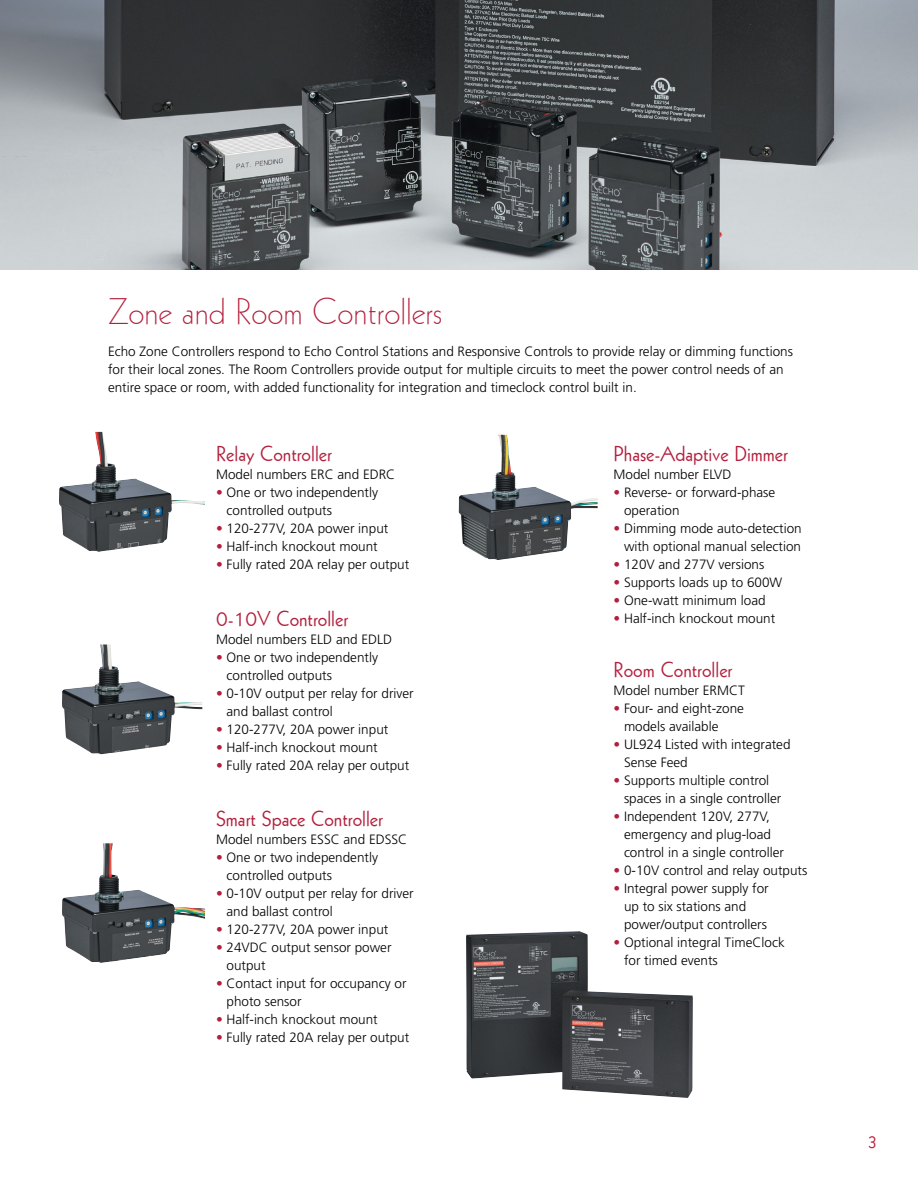
<style>
.page{position:relative;width:918px;height:1188px;background:#fff}
.page>*{position:absolute;margin:0;border:0;box-sizing:border-box;transform-origin:0 0}
.t1{font:36px "Geometric 231 BT Light C";color:#b31f3c}
.t2{font:21px "Geometric 231 BT Roman C";color:#b31f3c}
.t3{font:18px "Geometric 231 BT Roman C";color:#b31f3c}
.t4{font:300 13.5px/18px "Frutiger LT Pro";color:#000}
.s1{color:#b31f3c}
</style>
<div class="page">
<img style="left:0;top:0;width:918px;height:270px">
<img style="left:466px;top:931px;width:227px;height:167px">
<img style="left:59px;top:432px;width:146px;height:120px">
<img style="left:62px;top:644px;width:140px;height:110px">
<img style="left:62px;top:843px;width:143px;height:120px">
<img style="left:459px;top:435px;width:139px;height:125px">
<h1 class="t1" style="left:108px;top:289px;width:336px">Zone and Room Controllers</h1>
<p class="t4" style="left:108px;top:342px;width:686px">Echo Zone Controllers respond to Echo Control Stations and Responsive Controls to provide relay or dimming functions for their local zones. The Room Controllers provide output for multiple circuits to meet the power control needs of an entire space or room, with added functionality for integration and timeclock control built in.</p>
<h2 class="t2" style="left:216px;top:440px;width:117px">Relay Controller</h2>
<p class="t4" style="left:216px;top:466px;width:181px">Model numbers ERC and EDRC</p>
<p class="t4" style="left:227px;top:484px;width:153px;text-indent:-11px"><span class="s1">•</span> One or two independently controlled outputs</p>
<p class="t4" style="left:216px;top:520px;width:174px"><span class="s1">•</span> 120-277V, 20A power input</p>
<p class="t4" style="left:216px;top:538px;width:163px"><span class="s1">•</span> Half-inch knockout mount</p>
<p class="t4" style="left:216px;top:556px;width:195px"><span class="s1">•</span> Fully rated 20A relay per output</p>
<h2 class="t2" style="left:216px;top:605px;width:134px">0-10V Controller</h2>
<p class="t4" style="left:216px;top:630px;width:178px">Model numbers ELD and EDLD</p>
<p class="t4" style="left:227px;top:648px;width:153px;text-indent:-11px"><span class="s1">•</span> One or two independently controlled outputs</p>
<p class="t4" style="left:227px;top:684px;width:189px;text-indent:-11px"><span class="s1">•</span> 0-10V output per relay for driver and ballast control</p>
<p class="t4" style="left:216px;top:720px;width:174px"><span class="s1">•</span> 120-277V, 20A power input</p>
<p class="t4" style="left:216px;top:738px;width:163px"><span class="s1">•</span> Half-inch knockout mount</p>
<p class="t4" style="left:216px;top:756px;width:195px"><span class="s1">•</span> Fully rated 20A relay per output</p>
<h2 class="t2" style="left:216px;top:805px;width:169px">Smart Space Controller</h2>
<p class="t4" style="left:216px;top:830px;width:193px">Model numbers ESSC and EDSSC</p>
<p class="t4" style="left:227px;top:848px;width:153px;text-indent:-11px"><span class="s1">•</span> One or two independently controlled outputs</p>
<p class="t4" style="left:227px;top:884px;width:189px;text-indent:-11px"><span class="s1">•</span> 0-10V output per relay for driver and ballast control</p>
<p class="t4" style="left:216px;top:920px;width:174px"><span class="s1">•</span> 120-277V, 20A power input</p>
<p class="t4" style="left:227px;top:938px;width:167px;text-indent:-11px"><span class="s1">•</span> 24VDC output sensor power output</p>
<p class="t4" style="left:227px;top:974px;width:182px;text-indent:-11px"><span class="s1">•</span> Contact input for occupancy or photo sensor</p>
<p class="t4" style="left:216px;top:1010px;width:163px"><span class="s1">•</span> Half-inch knockout mount</p>
<p class="t4" style="left:216px;top:1028px;width:195px"><span class="s1">•</span> Fully rated 20A relay per output</p>
<h2 class="t2" style="left:614px;top:440px;width:176px">Phase-Adaptive Dimmer</h2>
<p class="t4" style="left:614px;top:466px;width:120px">Model number ELVD</p>
<p class="t4" style="left:624px;top:484px;width:153px;text-indent:-11px"><span class="s1">•</span> Reverse- or forward-phase operation</p>
<p class="t4" style="left:614px;top:520px;width:190px;text-align:right"><span class="s1">•</span> Dimming mode auto-detection with optional manual selection</p>
<p class="t4" style="left:614px;top:556px;width:152px"><span class="s1">•</span> 120V and 277V versions</p>
<p class="t4" style="left:614px;top:574px;width:170px"><span class="s1">•</span> Supports loads up to 600W</p>
<p class="t4" style="left:614px;top:592px;width:154px"><span class="s1">•</span> One-watt minimum load</p>
<p class="t4" style="left:614px;top:610px;width:163px"><span class="s1">•</span> Half-inch knockout mount</p>
<h2 class="t2" style="left:614px;top:656px;width:120px">Room Controller</h2>
<p class="t4" style="left:614px;top:682px;width:133px">Model number ERMCT</p>
<p class="t4" style="left:624px;top:700px;width:122px;text-indent:-11px"><span class="s1">•</span> Four- and eight-zone models available</p>
<p class="t4" style="left:624px;top:736px;width:168px;text-indent:-11px"><span class="s1">•</span> UL924 Listed with integrated<br>Sense Feed</p>
<p class="t4" style="left:624px;top:772px;width:159px;text-indent:-11px"><span class="s1">•</span> Supports multiple control spaces in a single controller</p>
<p class="t4" style="left:624px;top:808px;width:162px;text-indent:-11px"><span class="s1">•</span> Independent 120V, 277V, emergency and plug-load control in a single controller</p>
<p class="t4" style="left:614px;top:862px;width:195px"><span class="s1">•</span> 0-10V control and relay outputs</p>
<p class="t4" style="left:624px;top:880px;width:146px;text-indent:-11px"><span class="s1">•</span> Integral power supply for up to six stations and power/output controllers</p>
<p class="t4" style="left:624px;top:934px;width:162px;text-indent:-11px"><span class="s1">•</span> Optional integral TimeClock for timed events</p>
<h3 class="t3" style="left:867px;top:1130px;width:12px">3</h3>
</div>
